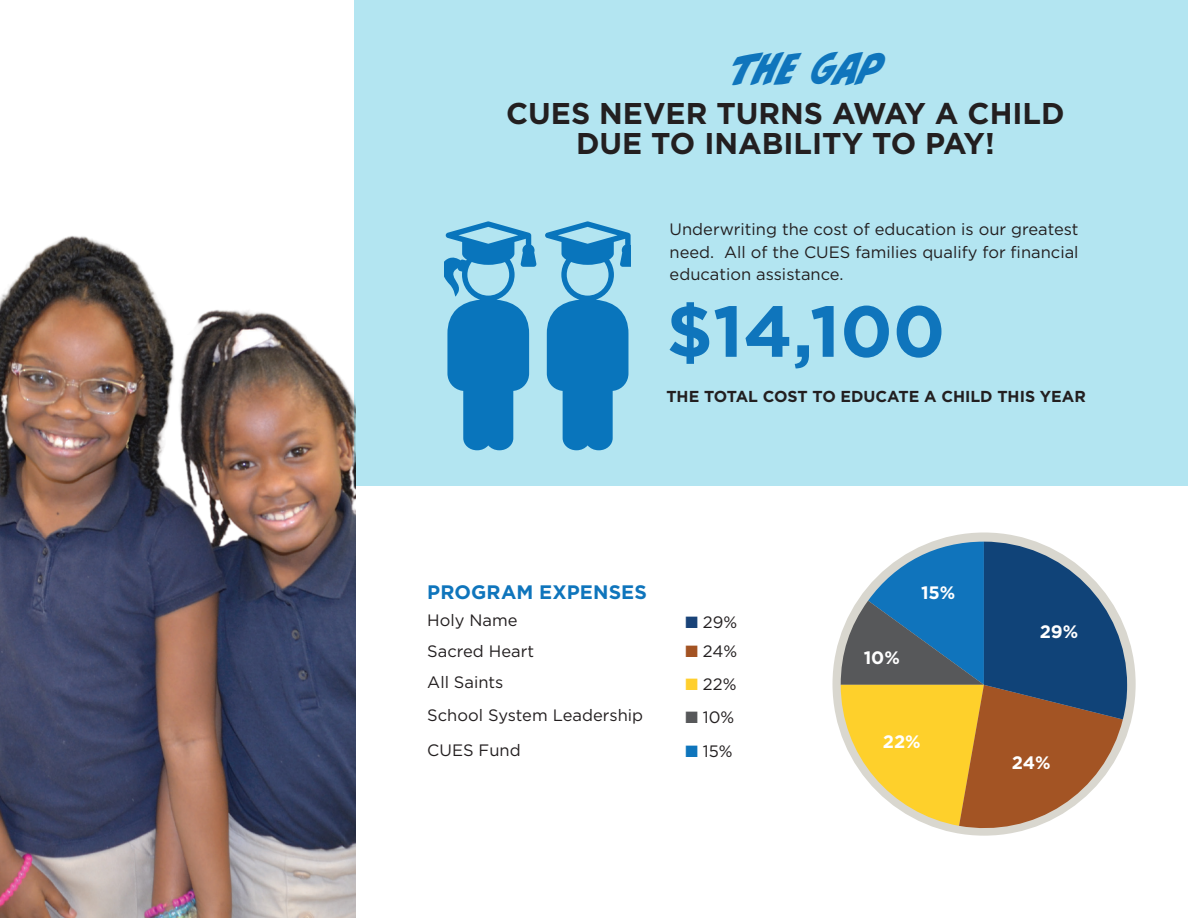
<style>
.page{position:relative;width:1188px;height:918px;background:#fff}
.page>*{position:absolute;margin:0;border:0;box-sizing:border-box;transform-origin:0 0}
.t1{font:700 72px "Gotham";color:#0f75bc}
.Title_6{font:39px "CC Biff Bam Boom";color:#0f75bc}
.t2{font:700 30px/30px "Gotham";color:#231f20;text-align:center}
.body_text{font:700 19.5px "Gotham";letter-spacing:.005em;color:#0f75bc}
.t3{font:700 18px "Gotham";color:#fff}
.t4{font:16.5px/22.5px "Gotham";color:#231f20;text-align:justify}
.t5{font:700 15.9px "Gotham";color:#231f20}
.s1{color:#194378}
.s2{color:#a35323}
.s3{color:#ffcf2d}
.s4{color:#57585a}
.s5{color:#0f75bc}
</style>
<div class="page">
<div style="left:355px;top:0;width:833px;height:486px;background:#b3e5f1"></div>
<svg style="left:545px;top:221px;width:85px;height:229px"></svg>
<svg style="left:444px;top:221px;width:93px;height:229px"></svg>
<div style="left:832px;top:533px;width:304px;height:303px;background:#d9d7cf;border-radius:50%"></div>
<svg style="left:841px;top:542px;width:286px;height:292px"></svg>
<img style="left:0;top:0;width:356px;height:918px">
<p class="Title_6" style="left:732px;top:37px;width:150px">the gap</p>
<p class="t2" style="left:506px;top:98px;width:560px">CUES NEVER TURNS AWAY A CHILD<br>DUE TO INABILITY TO PAY!</p>
<p class="t4" style="left:670px;top:218px;width:411px">Underwriting the cost of education is our greatest need. All of the CUES families qualify for financial education assistance.</p>
<p class="t1" style="left:666px;top:284px;width:281px">$14,100</p>
<p class="t5" style="left:666px;top:386px;width:421px">THE TOTAL COST TO EDUCATE A CHILD THIS YEAR</p>
<p class="body_text" style="left:427px;top:580px;width:221px">PROGRAM EXPENSES</p>
<p class="t4" style="left:427px;top:609px;width:92px">Holy Name</p>
<p class="t4" style="left:427px;top:640px;width:108px">Sacred Heart</p>
<p class="t4" style="left:427px;top:671px;width:78px">All Saints</p>
<p class="t4" style="left:427px;top:704px;width:217px">School System Leadership</p>
<p class="t4" style="left:427px;top:739px;width:95px">CUES Fund</p>
<p class="t4" style="left:685px;top:611px;width:53px"><span class="s1">■</span> 29%</p>
<p class="t4" style="left:685px;top:639px;width:53px"><span class="s2">■</span> 24%</p>
<p class="t4" style="left:685px;top:672px;width:53px"><span class="s3">■</span> 22%</p>
<p class="t4" style="left:685px;top:705px;width:50px"><span class="s4">■</span> 10%</p>
<p class="t4" style="left:685px;top:740px;width:49px"><span class="s5">■</span> 15%</p>
<p class="t3" style="left:864px;top:645px;width:38px">10%</p>
<p class="t3" style="left:921px;top:581px;width:36px">15%</p>
<p class="t3" style="left:883px;top:730px;width:39px">22%</p>
<p class="t3" style="left:1040px;top:620px;width:40px">29%</p>
<p class="t3" style="left:1012px;top:751px;width:40px">24%</p>
</div>
